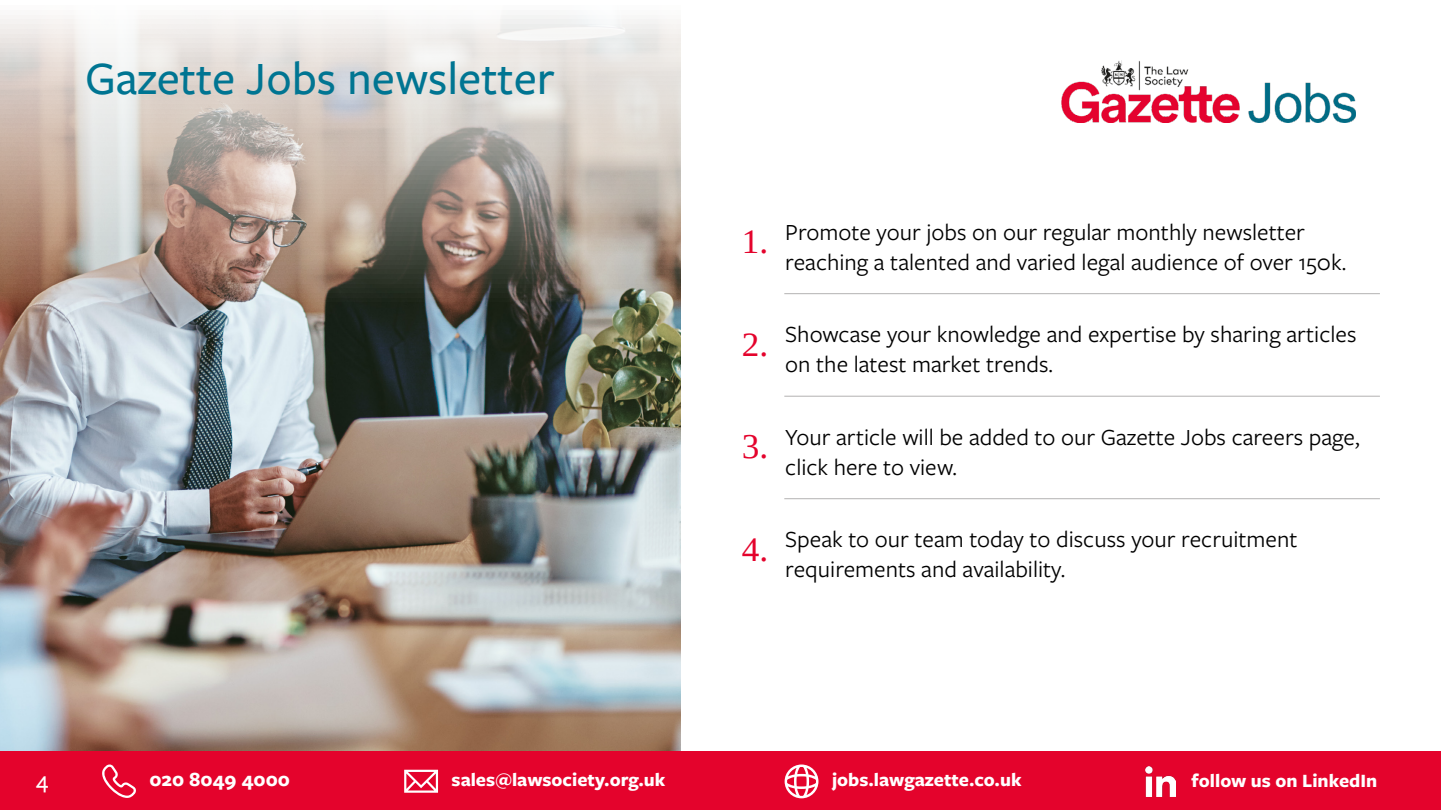
<style>
.page{position:relative;width:1441px;height:810px;background:#fff}
.page>*{position:absolute;margin:0;border:0;box-sizing:border-box;transform-origin:0 0}
.t1{font:500 48px "Freight Sans Pro";color:#007592}
.t2{font:24px/30px "Freight Sans Pro";color:#000}
.t3{font:500 24px "Freight Sans Pro";color:#fff}
.t4{font:700 21px "Freight Sans Pro";color:#fff}
.t5{font:700 19.5px "Freight Sans Pro";color:#fff}
.s1{font-family:"Tinos";font-size:34.5px;color:#e4032c}
</style>
<div class="page">
<hr style="left:784px;top:293px;width:595px;height:1px;background:#b3b2b2">
<hr style="left:784px;top:396px;width:595px;height:1px;background:#b3b2b2">
<hr style="left:784px;top:498px;width:595px;height:1px;background:#b3b2b2">
<div style="left:0;top:752px;width:1440px;height:58px;background:#e4032c"></div>
<svg style="left:784px;top:765px;width:34px;height:33px"></svg>
<img style="left:1145px;top:766px;width:30px;height:30px">
<img style="left:1061px;top:60px;width:294px;height:63px">
<img style="left:0;top:15px;width:680px;height:783px">
<h1 class="t1" style="left:85px;top:46px;width:471px">Gazette Jobs newsletter</h1>
<p class="t2" style="left:785px;top:216px;width:562px;text-indent:-44px"><span class="s1">1.</span> Promote your jobs on our regular monthly newsletter reaching a talented and varied legal audience of over 150k.</p>
<p class="t2" style="left:785px;top:319px;width:572px;text-indent:-44px"><span class="s1">2.</span> Showcase your knowledge and expertise by sharing articles on the latest market trends.</p>
<p class="t2" style="left:785px;top:421px;width:576px;text-indent:-44px"><span class="s1">3.</span> Your article will be added to our Gazette Jobs careers page, click here to view.</p>
<p class="t2" style="left:785px;top:524px;width:513px;text-indent:-44px"><span class="s1">4.</span> Speak to our team today to discuss your recruitment requirements and availability.</p>
<p class="t3" style="left:36px;top:765px;width:14px">4</p>
<p class="t4" style="left:149px;top:764px;width:142px">020 8049 4000</p>
<p class="t5" style="left:451px;top:766px;width:215px">sales@lawsociety.org.uk</p>
<p class="t5" style="left:832px;top:766px;width:191px">jobs.lawgazette.co.uk</p>
<p class="t5" style="left:1191px;top:767px;width:187px">follow us on LinkedIn</p>
</div>
